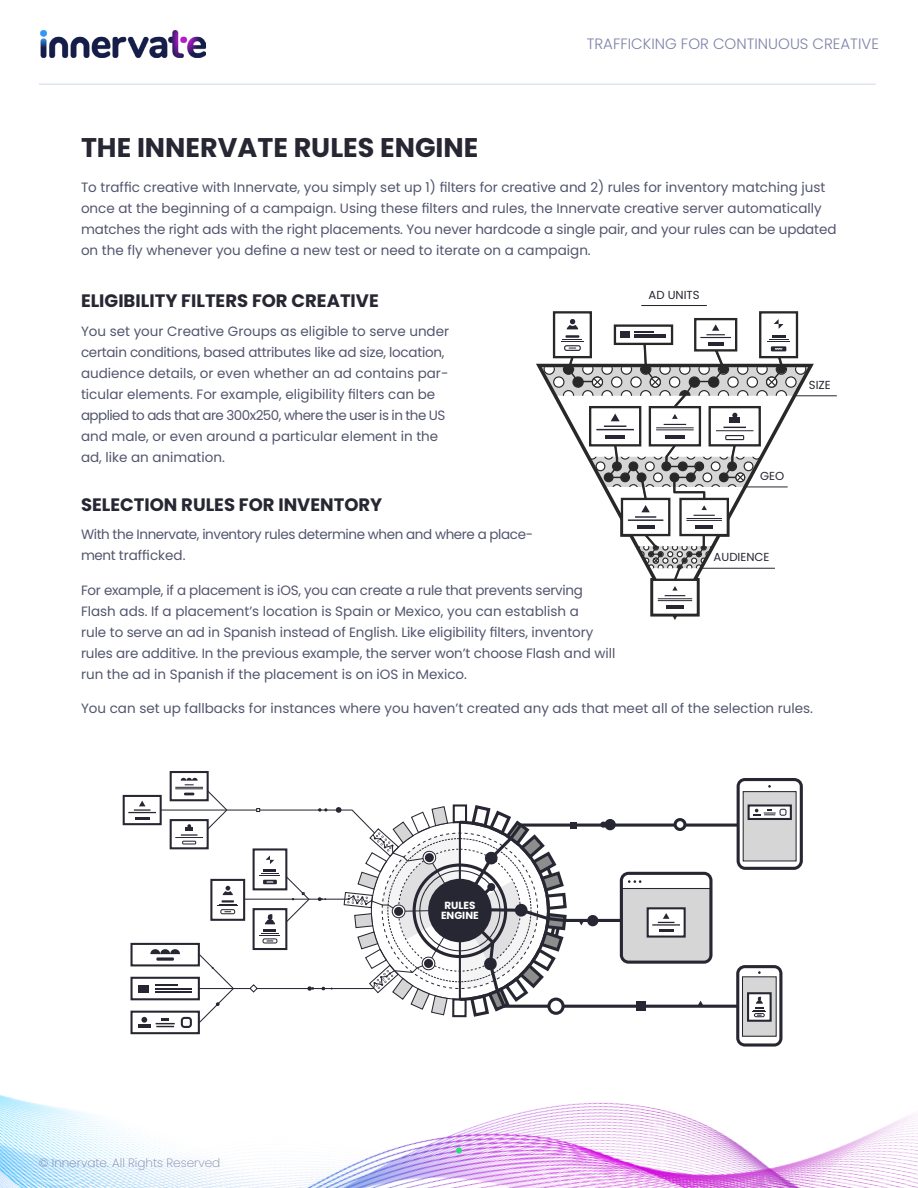
<style>
.page{position:relative;width:918px;height:1188px;background:#fff}
.page>*{position:absolute;margin:0;border:0;box-sizing:border-box;transform-origin:0 0}
.body_copy{font:700 27px "Poppins";color:#272733}
.body_copy-2{font:700 18px "Poppins";color:#272733}
.t1{font:300 15px "Poppins";color:#8082a8}
.body_copy-3{font:13.5px/21px "Poppins";color:#53556e}
.body_copy-4{font:13.5px/21px "Poppins";letter-spacing:-.03em;color:#53556e}
.t2{font:200 12px "Poppins";color:#8082a8}
.t3{font:11.55px "Poppins";color:#272733}
.t4{font:700 10.35px/10.4px "Poppins";color:#fff;text-align:center}
</style>
<div class="page">
<img style="left:0;top:1094px;width:918px;height:94px">
<hr style="left:39px;top:84px;width:837px;height:1px;background:#ccd7eb">
<img style="left:40px;top:30px;width:165px;height:28px">
<div style="left:123px;top:795px;width:39px;height:30px;border:2px solid #272733"></div>
<div style="left:170px;top:771px;width:39px;height:30px;border:2px solid #272733"></div>
<svg style="left:128px;top:778px;width:675px;height:269px"></svg>
<hr style="left:641px;top:305px;width:66px;height:1px;background:#231f20">
<div style="left:590px;top:407px;width:50px;height:38px;background:linear-gradient(to right,#fff,#fff)"></div>
<hr style="left:596px;top:429px;width:38px;height:1px;background:#272733">
<svg style="left:656px;top:429px;width:38px;height:1px"></svg>
<hr style="left:656px;top:428px;width:38px;height:1px;background:#272733">
<hr style="left:656px;top:430px;width:38px;height:1px;background:#272733">
<svg style="left:716px;top:428px;width:38px;height:4px"></svg>
<hr style="left:716px;top:430px;width:37px;height:1px;background:#272733">
<svg style="left:589px;top:435px;width:199px;height:183px"></svg>
<div style="left:553px;top:311px;width:39px;height:47px;border:2px solid #282828"></div>
<div style="left:759px;top:311px;width:39px;height:47px;border:2px solid #282828"></div>
<div style="left:694px;top:318px;width:43px;height:34px;border:2px solid #282828"></div>
<svg style="left:541px;top:319px;width:296px;height:109px"></svg>
<svg style="left:456px;top:1148px;width:6px;height:6px"></svg>
<p class="t1" style="left:587px;top:35px;width:294px">TRAFFICKING FOR CONTINUOUS CREATIVE</p>
<p class="body_copy" style="left:81px;top:132px;width:399px">THE INNERVATE RULES ENGINE</p>
<p class="body_copy-3" style="left:81px;top:177px;width:757px">To traffic creative with Innervate, you simply set up 1) filters for creative and 2) rules for inventory matching just once at the beginning of a campaign. Using these filters and rules, the Innervate creative server automatically matches the right ads with the right placements. You never hardcode a single pair, and your rules can be updated on the fly whenever you define a new test or need to iterate on a campaign.</p>
<p class="t3" style="left:649px;top:288px;width:53px">AD UNITS</p>
<p class="body_copy-2" style="left:81px;top:291px;width:299px">ELIGIBILITY FILTERS FOR CREATIVE</p>
<p class="body_copy-3" style="left:81px;top:321px;width:370px">You set your Creative Groups as eligible to serve under certain conditions, based attributes like ad size, location, audience details, or even whether an ad contains par&shy;ticular elements. For example, eligibility filters can be applied to ads that are 300x250, where the user is in the US and male, or even around a particular element in the ad, like an animation.</p>
<p class="body_copy-2" style="left:81px;top:494px;width:303px">SELECTION RULES FOR INVENTORY</p>
<p class="body_copy-4" style="left:81px;top:524px;width:454px">With the Innervate, inventory rules determine when and where a place&shy;ment trafficked.</p>
<p class="body_copy-3" style="left:81px;top:580px;width:536px">For example, if a placement is iOS, you can create a rule that prevents serving Flash ads. If a placement’s location is Spain or Mexico, you can establish a<br>rule to serve an ad in Spanish instead of English. Like eligibility filters, inventory rules are additive. In the previous example, the server won’t choose Flash and will run the ad in Spanish if the placement is on iOS in Mexico.</p>
<p class="body_copy-3" style="left:81px;top:698px;width:734px">You can set up fallbacks for instances where you haven’t created any ads that meet all of the selection rules.</p>
<p class="t3" style="left:809px;top:378px;width:23px">SIZE</p>
<p class="t3" style="left:760px;top:469px;width:26px">GEO</p>
<p class="t3" style="left:714px;top:551px;width:57px">AUDIENCE</p>
<p class="t2" style="left:39px;top:1156px;width:183px">© Innervate. All Rights Reserved</p>
<p class="t4" style="left:441px;top:900px;width:39px">RULES<br>ENGINE</p>
</div>
